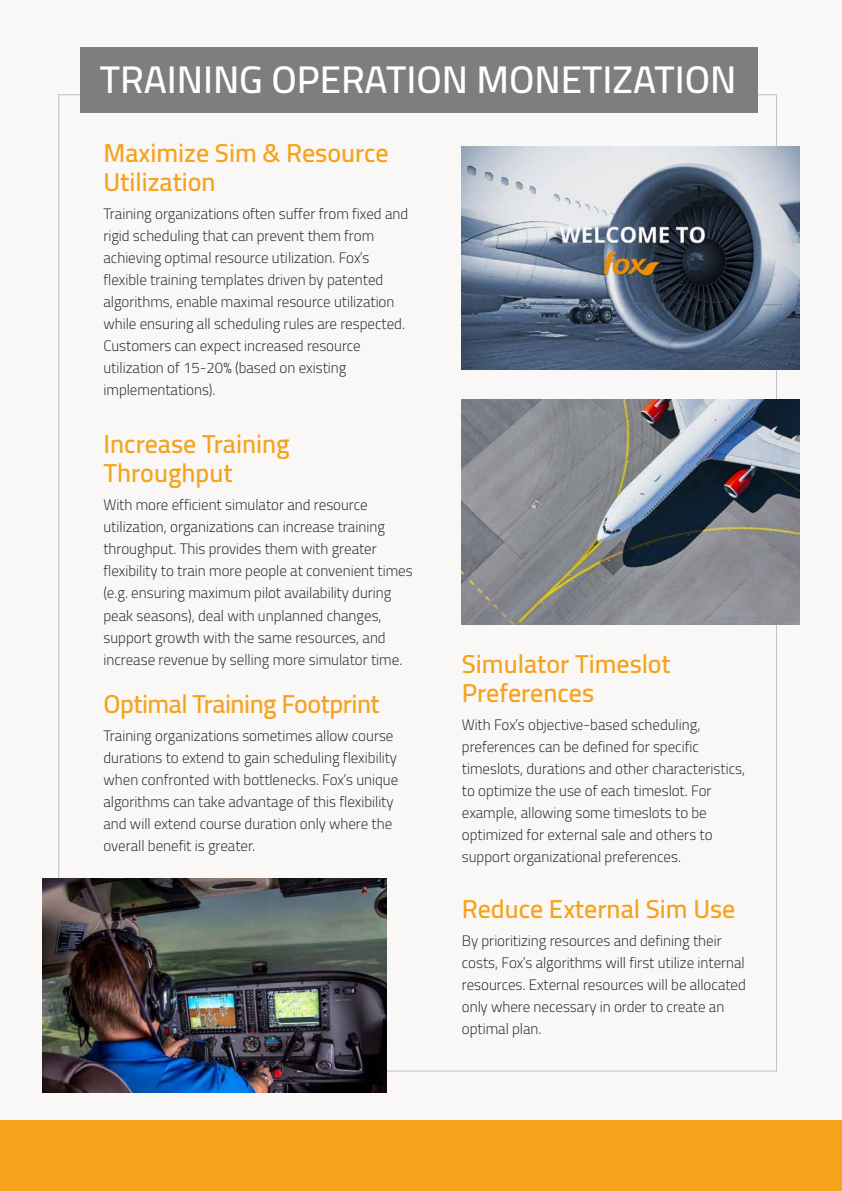
<style>
.page{position:relative;width:842px;height:1191px;background:#f9f8f7}
.page>*{position:absolute;margin:0;border:0;box-sizing:border-box;transform-origin:0 0}
.t1{font:600 38.6px "Cairo";color:#fff}
.t2{font:600 26px/29px "Cairo";color:#f6a21d}
.t3{font:600 26px "Cairo";letter-spacing:-.02em;color:#f6a21d}
.t4{font:300 15px/22px "Cairo";color:#221f1f}
</style>
<div class="page">
<div style="left:81px;top:47px;width:677px;height:65px;background:#7e7e7e"></div>
<div style="left:0;top:1120px;width:842px;height:71px;background:#f6a21d"></div>
<img style="left:43px;top:878px;width:343px;height:214px">
<img style="left:462px;top:146px;width:337px;height:223px">
<img style="left:462px;top:399px;width:337px;height:225px">
<h1 class="t1" style="left:100px;top:47px;width:638px">TRAINING OPERATION MONETIZATION</h1>
<h2 class="t2" style="left:103px;top:138px;width:287px">Maximize Sim &amp; Resource<br>Utilization</h2>
<p class="t4" style="left:103px;top:203px;width:306px">Training organizations often suffer from fixed and rigid scheduling that can prevent them from achieving optimal resource utilization. Fox’s flexible training templates driven by patented algorithms, enable maximal resource utilization while ensuring all scheduling rules are respected.<br>Customers can expect increased resource utilization of 15-20% (based on existing implementations).</p>
<h2 class="t2" style="left:103px;top:429px;width:188px">Increase Training<br>Throughput</h2>
<p class="t4" style="left:103px;top:494px;width:311px">With more efficient simulator and resource utilization, organizations can increase training throughput. This provides them with greater flexibility to train more people at convenient times (e.g. ensuring maximum pilot availability during peak seasons), deal with unplanned changes, support growth with the same resources, and increase revenue by selling more simulator time.</p>
<h2 class="t3" style="left:103px;top:681px;width:278px">Optimal Training Footprint</h2>
<p class="t4" style="left:103px;top:724px;width:296px">Training organizations sometimes allow course durations to extend to gain scheduling flexibility when confronted with bottlenecks. Fox’s unique algorithms can take advantage of this flexibility and will extend course duration only where the overall benefit is greater.</p>
<h2 class="t2" style="left:462px;top:649px;width:210px">Simulator Timeslot<br>Preferences</h2>
<p class="t4" style="left:462px;top:713px;width:285px">With Fox’s objective-based scheduling, preferences can be defined for specific timeslots, durations and other characteristics, to optimize the use of each timeslot. For example, allowing some timeslots to be optimized for external sale and others to support organizational preferences.</p>
<h2 class="t2" style="left:462px;top:894px;width:275px">Reduce External Sim Use</h2>
<p class="t4" style="left:462px;top:929px;width:286px">By prioritizing resources and defining their costs, Fox’s algorithms will first utilize internal resources. External resources will be allocated only where necessary in order to create an optimal plan.</p>
</div>
